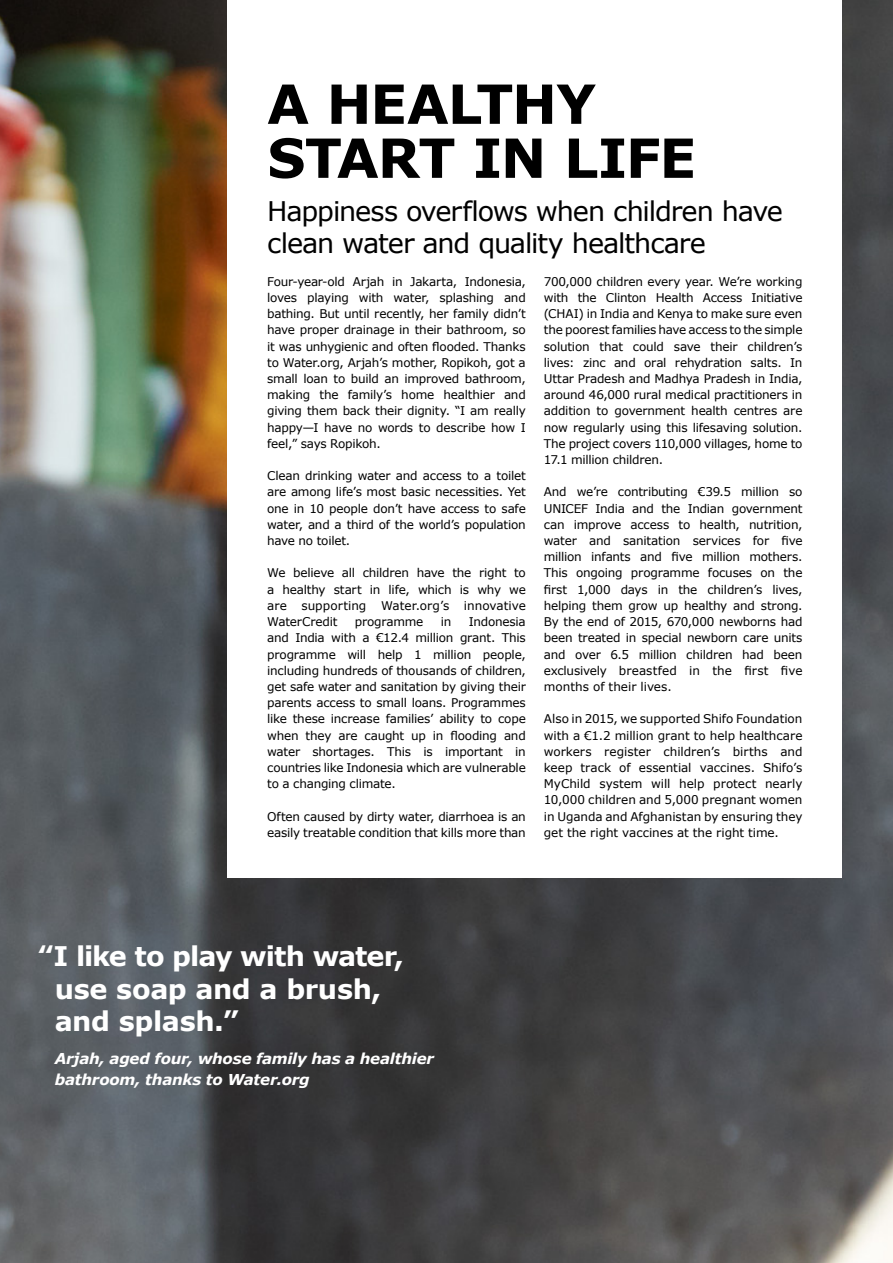
<style>
.page{position:relative;width:893px;height:1263px;background:#fff}
.page>*{position:absolute;margin:0;border:0;box-sizing:border-box;transform-origin:0 0}
.t1{font:700 54px/54px "Verdana IKEA";letter-spacing:-.025em;color:#000}
.t2{font:27px/32.4px "Verdana";letter-spacing:-.04em;color:#000}
.t3{font:700 27px/32.4px "Verdana";letter-spacing:-.02em;color:#fff}
.t4{font:italic 700 15px/21px "Verdana IKEA";letter-spacing:-.02em;color:#fff}
.t5{font:12px/16.2px "Verdana IKEA";letter-spacing:-.015em;color:#000;text-align:justify}
</style>
<div class="page">
<img style="left:0;top:0;width:893px;height:1263px">
<div style="left:227px;top:0;width:615px;height:877px;background:#fff"></div>
<h1 class="t1" style="left:267px;top:78px;width:431px">A HEALTHY<br>START IN LIFE</h1>
<h2 class="t2" style="left:267px;top:195px;width:517px">Happiness overflows when children have clean water and quality healthcare</h2>
<p class="t5" style="left:267px;top:274px;width:260px">Four-year-old Arjah in Jakarta, Indonesia, loves playing with water, splashing and bathing. But until recently, her family didn’t have proper drainage in their bathroom, so it was unhygienic and often flooded. Thanks to Water.org, Arjah’s mother, Ropikoh, got a small loan to build an improved bathroom, making the family’s home healthier and giving them back their dignity. “I am really happy—I have no words to describe how I feel,” says Ropikoh.</p>
<p class="t5" style="left:267px;top:468px;width:260px">Clean drinking water and access to a toilet are among life’s most basic necessities. Yet one in 10 people don’t have access to safe water, and a third of the world’s population have no toilet.</p>
<p class="t5" style="left:267px;top:565px;width:260px">We believe all children have the right to a healthy start in life, which is why we are supporting Water.org’s innovative WaterCredit</p>
<p class="t5" style="left:267px;top:614px;width:260px;text-indent:202px">Indonesia and India with a €12.4 million grant. This programme will help 1 million people, including hundreds of thousands of children, get safe water and sanitation by giving their parents access to small loans. Programmes like these increase families’ ability to cope when they are caught up in flooding and water shortages. This is important in countries like Indonesia which are vulnerable to a changing climate.</p>
<p class="t5" style="left:267px;top:808px;width:260px">Often caused by dirty water, diarrhoea is an easily treatable condition that kills more than</p>
<p class="t5" style="left:355px;top:614px;width:70px">programme</p>
<p class="t5" style="left:441px;top:614px;width:12px">in</p>
<p class="t5" style="left:544px;top:274px;width:260px">700,000 children every year. We’re working with the Clinton Health Access Initiative (CHAI) in India and Kenya to make sure even the poorest families have access to the simple solution that could save their children’s lives: zinc and oral rehydration salts. In Uttar Pradesh and Madhya Pradesh in India, around 46,000 rural medical practitioners in addition to government health centres are now regularly using this lifesaving solution.<br>The project covers 110,000 villages, home to 17.1 million children.</p>
<p class="t5" style="left:544px;top:484px;width:260px">And we’re contributing €39.5 million so UNICEF India and the Indian government can improve access to health, nutrition, water and sanitation services for five million infants and five million mothers.<br>This ongoing programme focuses on the first 1,000 days in the children’s lives, helping them grow up healthy and strong.<br>By the end of 2015, 670,000 newborns had been treated in special newborn care units and over 6.5 million children had been exclusively breastfed in the first five months of their lives.</p>
<p class="t5" style="left:544px;top:711px;width:260px">Also in 2015, we supported Shifo Foundation with a €1.2 million grant to help healthcare workers register children’s births and keep track of essential vaccines. Shifo’s MyChild system will help protect nearly 10,000 children and 5,000 pregnant women in Uganda and Afghanistan by ensuring they get the right vaccines at the right time.</p>
<h2 class="t3" style="left:55px;top:940px;width:351px;text-indent:-17px">‟I like to play with water, use soap and a brush, and splash.”</h2>
<p class="t4" style="left:55px;top:1048px;width:381px">Arjah, aged four, whose family has a healthier bathroom, thanks to Water.org</p>
</div>
